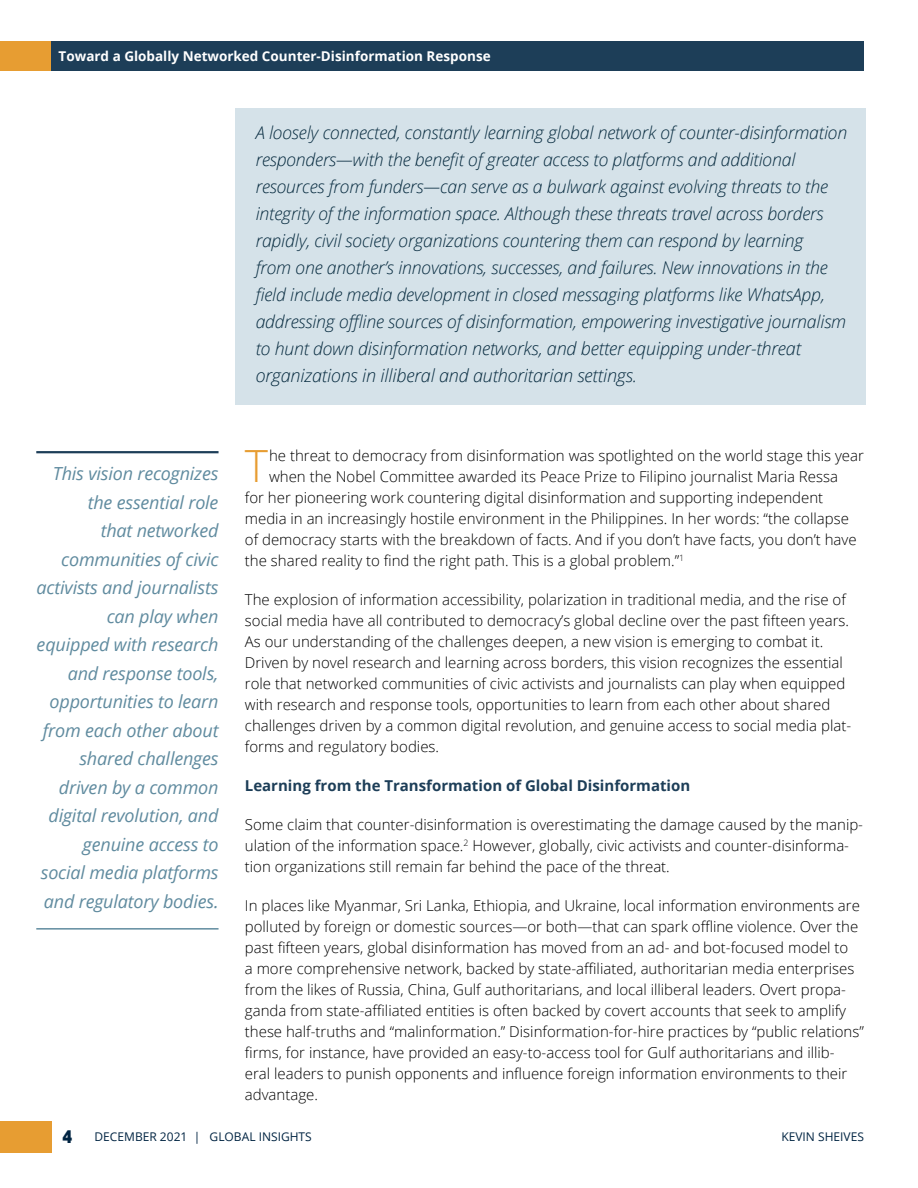
<style>
.page{position:relative;width:918px;height:1188px;background:#fff}
.page>*{position:absolute;margin:0;border:0;box-sizing:border-box;transform-origin:0 0}
.t1{font:300 44.4px "Open Sans";color:#e79d32}
.t2{font:italic 18px/28.5px "Open Sans";letter-spacing:-.01em;color:#608b9f;text-align:right}
.t3{font:italic 300 18px/27px "Open Sans";letter-spacing:-.01em;color:#072b3f}
.t4{font:italic 300 17.7px/27px "Open Sans";letter-spacing:-.01em;color:#072b3f}
.t5{font:300 15px/21px "Open Sans";color:#000}
.t6{font:700 15px "Open Sans";color:#1d3e58}
.t7{font:700 13.5px "Open Sans";color:#fff}
.t8{font:12px "Open Sans";color:#002442}
.s1{font-size:17.7px}
.s2{font-family:"Korolev";font-weight:800;font-size:18px}
</style>
<div class="page">
<div style="left:48px;top:41px;width:816px;height:29px;background:#1d3e58"></div>
<div style="left:0;top:41px;width:51px;height:29px;background:#e79d32"></div>
<div style="left:0;top:1121px;width:52px;height:32px;background:#e79d32"></div>
<hr style="left:36px;top:451px;width:183px;height:2px;background:#1d3e58">
<hr style="left:36px;top:928px;width:183px;height:2px;background:#608b9f">
<div style="left:235px;top:108px;width:631px;height:297px;background:#d5e2e9"></div>
<p class="t7" style="left:59px;top:46px;width:434px">Toward a Globally Networked Counter-Disinformation Response</p>
<p class="t2" style="left:37px;top:459px;width:183px">This vision recognizes the essential role<br>that networked communities of civic activists and journalists can play when equipped with research and response tools, opportunities to learn from each other about shared challenges driven by a common digital revolution, and genuine access to social media platforms and regulatory bodies.</p>
<p class="t4" style="left:256px;top:119px;width:593px">A loosely connected, constantly learning global network of counter-disinformation responders—with the benefit of greater access to platforms and additional resources from funders—can serve as a bulwark against evolving threats to the integrity of the information space. Although these threats travel across borders rapidly, civil society organizations countering them can respond by learning<br>from one another’s innovations, successes, and failures. New innovations in the field include media development in closed messaging platforms like WhatsApp, addressing offline sources of disinformation, empowering investigative journalism</p>
<p class="t3" style="left:256px;top:335px;width:547px"><span class="s1">to hunt down</span> disinformation networks, and better equipping under-threat organizations in illiberal and authoritarian settings.</p>
<h1 class="t1" style="left:245px;top:435px;width:25px">T</h1>
<p class="t5" style="left:269px;top:444px;width:596px">he threat to democracy from disinformation was spotlighted on the world stage this year</p>
<p class="t5" style="left:269px;top:465px;width:570px">when the Nobel Committee awarded its Peace Prize to Filipino journalist Maria Ressa</p>
<p class="t5" style="left:245px;top:486px;width:580px">for her pioneering work countering digital disinformation and supporting independent</p>
<p class="t5" style="left:245px;top:507px;width:606px">media in an increasingly hostile environment in the Philippines. In her words: “the collapse</p>
<p class="t5" style="left:245px;top:528px;width:613px">of democracy starts with the breakdown of facts. And if you don’t have facts, you don’t have</p>
<p class="t5" style="left:245px;top:549px;width:441px">the shared reality to find the right path. This is a global problem.”<sup>1</sup></p>
<p class="t5" style="left:245px;top:588px;width:608px">The explosion of information accessibility, polarization in traditional media, and the rise of social media have all contributed to democracy’s global decline over the past fifteen years.<br>As our understanding of the challenges deepen, a new vision is emerging to combat it.<br>Driven by novel research and learning across borders, this vision recognizes the essential role that networked communities of civic activists and journalists can play when equipped with research and response tools, opportunities to learn from each other about shared challenges driven by a common digital revolution, and genuine access to social media plat&shy;forms and regulatory bodies.</p>
<p class="t6" style="left:245px;top:775px;width:447px">Learning from the Transformation of Global Disinformation</p>
<p class="t5" style="left:245px;top:813px;width:620px">Some claim that counter-disinformation is overestimating the damage caused by the manip&shy;ulation of the information space.<sup>2</sup> However, globally, civic activists and counter-disinforma&shy;tion organizations still remain far behind the pace of the threat.</p>
<p class="t5" style="left:245px;top:894px;width:621px">In places like Myanmar, Sri Lanka, Ethiopia, and Ukraine, local information environments are polluted by foreign or domestic sources—or both—that can spark offline violence. Over the past fifteen years, global disinformation has moved from an ad- and bot-focused model to<br>a more comprehensive network, backed by state-affiliated, authoritarian media enterprises from the likes of Russia, China, Gulf authoritarians, and local illiberal leaders. Overt propa&shy;ganda from state-affiliated entities is often backed by covert accounts that seek to amplify these half-truths and “malinformation.” Disinformation-for-hire practices by “public relations” firms, for instance, have provided an easy-to-access tool for Gulf authoritarians and illib-<br>eral leaders to punish opponents and influence foreign information environments to their advantage.</p>
<p class="t8" style="left:62px;top:1128px;width:251px"><span class="s2">4</span> DECEMBER 2021 | GLOBAL INSIGHTS</p>
<p class="t8" style="left:781px;top:1128px;width:84px">KEVIN SHEIVES</p>
</div>
